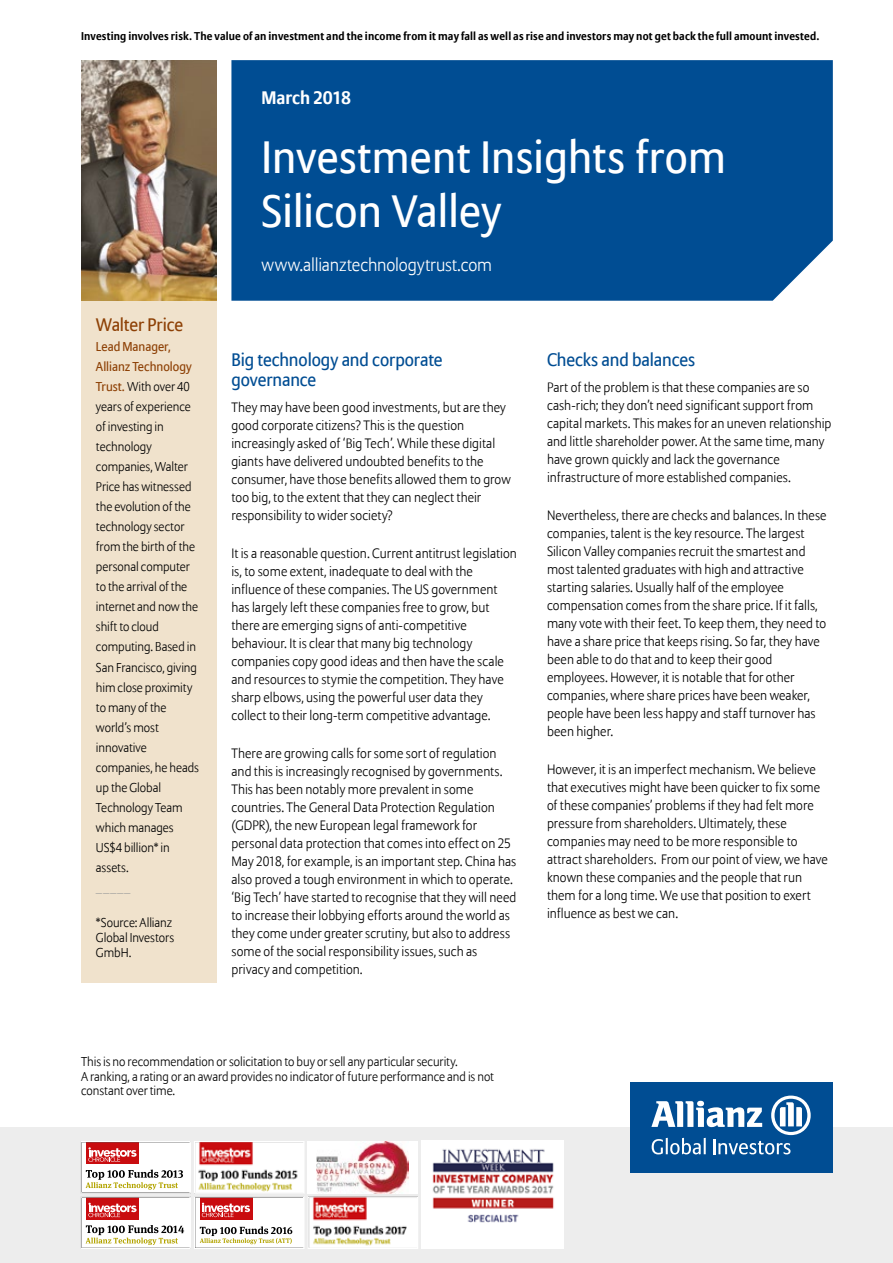
<style>
.page{position:relative;width:893px;height:1263px;background:#fff}
.page>*{position:absolute;margin:0;border:0;box-sizing:border-box;transform-origin:0 0}
.t1{font:45px/54px "Allianz Sans";letter-spacing:.01em;color:#fff}
.t2{font:18px/20.1px "Allianz Sans";letter-spacing:-.005em;color:#004d93}
.t3{font:300 18px "Allianz Sans";letter-spacing:-.005em;color:#fff}
.t4{font:18px "Allianz Sans";letter-spacing:-.005em;color:#8d4005}
.t5{font:700 18px "Allianz Sans";letter-spacing:-.01em;color:#fff}
.t6{font:300 13.5px/18px "Allianz Sans";letter-spacing:.005em;color:#000}
.t7{font:300 12.75px/20.1px "Allianz Sans";color:#000}
.t8{font:300 12.75px "Allianz Sans";color:#9d9d9c}
.t9{font:700 11.25px "Allianz Sans";letter-spacing:.015em;color:#000}
.s1{font-weight:400;color:#8d4005}
</style>
<div class="page">
<img style="left:81px;top:60px;width:136px;height:241px">
<div style="left:0;top:1128px;width:893px;height:135px;background:#ededed"></div>
<div style="left:231px;top:60px;width:602px;height:241px;background:#004d93"></div>
<div style="left:630px;top:1082px;width:203px;height:91px;background:#004d93"></div>
<svg style="left:651px;top:1095px;width:160px;height:59px"></svg>
<div style="left:81px;top:301px;width:136px;height:681px;background:#f0e2cc"></div>
<div style="left:80px;top:1196px;width:111px;height:53px;border:1px solid #fff"></div>
<svg style="left:81px;top:1141px;width:223px;height:107px;background:#e3c5c0"></svg>
<div style="left:194px;top:1196px;width:110px;height:53px;border:1px solid #fff"></div>
<div style="left:308px;top:1141px;width:110px;height:53px;background:#fff"></div>
<img style="left:317px;top:1141px;width:92px;height:52px">
<img style="left:310px;top:1198px;width:106px;height:49px">
<div style="left:308px;top:1196px;width:110px;height:53px;border:1px solid #fff"></div>
<img style="left:421px;top:1141px;width:142px;height:107px">
<p class="t9" style="left:81px;top:29px;width:740px">Investing involves risk. The value of an investment and the income from it may fall as well as rise and investors may not get back the full amount invested.</p>
<h2 class="t5" style="left:261px;top:87px;width:91px">March 2018</h2>
<h1 class="t1" style="left:261px;top:132px;width:466px">Investment Insights from<br>Silicon Valley</h1>
<h2 class="t4" style="left:96px;top:314px;width:89px">Walter Price</h2>
<p class="t7" style="left:96px;top:337px;width:105px"><span class="s1">Lead Manager,<br>Allianz Technology<br>Trust.</span> With over 40 years of experience of investing in technology companies, Walter<br>Price has witnessed the evolution of the technology sector from the birth of the personal computer to the arrival of the internet and now the shift to cloud computing. Based in<br>San Francisco, giving him close proximity to many of the world’s most innovative companies, he heads up the Global<br>Technology Team which manages<br>US$4 billion* in assets.</p>
<p class="t8" style="left:96px;top:880px;width:36px">_____</p>
<p class="t7" style="left:96px;top:916px;width:80px;line-height:15px">*Source: Allianz<br>Global Investors<br>GmbH.</p>
<h2 class="t3" style="left:261px;top:254px;width:232px">www.allianztechnologytrust.com</h2>
<h2 class="t2" style="left:231px;top:350px;width:213px">Big technology and corporate governance</h2>
<p class="t6" style="left:231px;top:399px;width:281px">They may have been good investments, but are they good corporate citizens? This is the question increasingly asked of ‘Big Tech’. While these digital giants have delivered undoubted benefits to the consumer, have those benefits allowed them to grow too big, to the extent that they can neglect their responsibility to wider society?</p>
<p class="t6" style="left:231px;top:545px;width:287px">It is a reasonable question. Current antitrust legislation is, to some extent, inadequate to deal with the influence of these companies. The US government has largely left these companies free to grow, but there are emerging signs of anti-competitive behaviour. It is clear that many big technology companies copy good ideas and then have the scale and resources to stymie the competition. They have sharp elbows, using the powerful user data they collect to their long-term competitive advantage.</p>
<p class="t6" style="left:231px;top:745px;width:286px">There are growing calls for some sort of regulation and this is increasingly recognised by governments.<br>This has been notably more prevalent in some countries. The General Data Protection Regulation (GDPR), the new European legal framework for personal data protection that comes into effect on 25<br>May 2018, for example, is an important step. China has also proved a tough environment in which to operate. ‘Big Tech’ have started to recognise that they will need to increase their lobbying efforts around the world as they come under greater scrutiny, but also to address some of the social responsibility issues, such as privacy and competition.</p>
<p class="t7" style="left:81px;top:1054px;width:414px;line-height:15px">This is no recommendation or solicitation to buy or sell any particular security.<br>A ranking, a rating or an award provides no indicator of future performance and is not constant over time.</p>
<h2 class="t2" style="left:547px;top:350px;width:150px">Checks and balances</h2>
<p class="t6" style="left:547px;top:379px;width:286px">Part of the problem is that these companies are so cash-rich; they don’t need significant support from capital markets. This makes for an uneven relationship and little shareholder power. At the same time, many have grown quickly and lack the governance infrastructure of more established companies.</p>
<p class="t6" style="left:547px;top:507px;width:281px">Nevertheless, there are checks and balances. In these companies, talent is the key resource. The largest Silicon Valley companies recruit the smartest and most talented graduates with high and attractive starting salaries. Usually half of the employee compensation comes from the share price. If it falls, many vote with their feet. To keep them, they need to have a share price that keeps rising. So far, they have been able to do that and to keep their good employees. However, it is notable that for other companies, where share prices have been weaker, people have been less happy and staff turnover has been higher.</p>
<p class="t6" style="left:547px;top:761px;width:282px">However, it is an imperfect mechanism. We believe that executives might have been quicker to fix some of these companies’ problems if they had felt more pressure from shareholders. Ultimately, these companies may need to be more responsible to attract shareholders. From our point of view, we have known these companies and the people that run them for a long time. We use that position to exert influence as best we can.</p>
</div>
